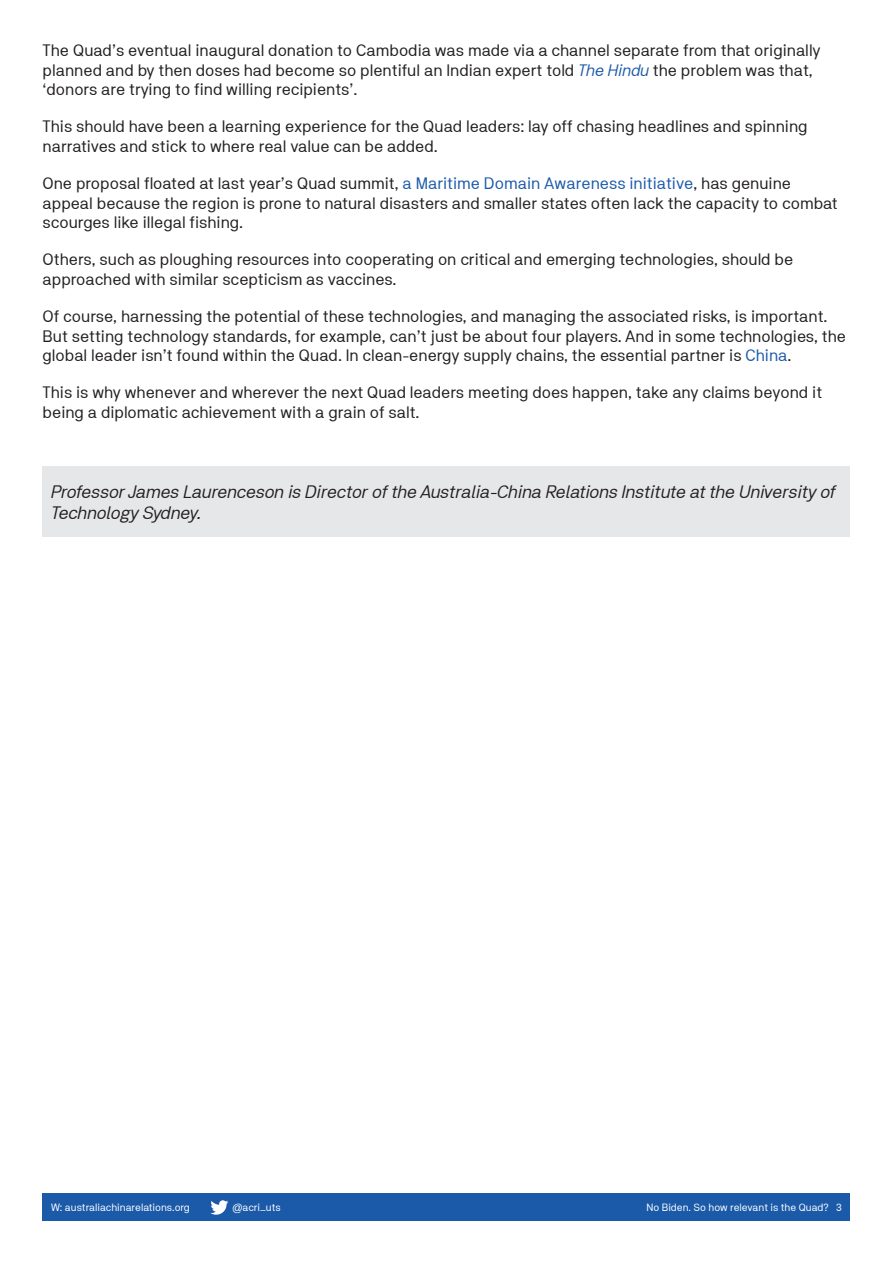
<style>
.page{position:relative;width:893px;height:1263px;background:#fff}
.page>*{position:absolute;margin:0;border:0;box-sizing:border-box;transform-origin:0 0}
.Author_bios{font:italic 18px/21.6px "NB Akademie Std";color:#231f20}
.Body_Copy{font:16.5px/19.8px "NB Akademie Std";color:#231f20}
.t1{font:10.5px "NB Akademie Std";color:#fff}
.s1{font-style:italic;color:#1b5aa9}
.s2{color:#1b5aa9}
</style>
<div class="page">
<div style="left:43px;top:1193px;width:807px;height:27px;background:#1b5aa9"></div>
<svg style="left:210px;top:1200px;width:18px;height:15px"></svg>
<div style="left:43px;top:466px;width:807px;height:70px;background:#e6e7e9"></div>
<p class="Body_Copy" style="left:43px;top:40px;width:780px">The Quad’s eventual inaugural donation to Cambodia was made via a channel separate from that originally planned and by then doses had become so plentiful an Indian expert told <span class="s1">The Hindu</span> the problem was that, ‘donors are trying to find willing recipients’.</p>
<p class="Body_Copy" style="left:43px;top:116px;width:767px">This should have been a learning experience for the Quad leaders: lay off chasing headlines and spinning narratives and stick to where real value can be added.</p>
<p class="Body_Copy" style="left:43px;top:173px;width:797px">One proposal floated at last year’s Quad summit, <span class="s2">a Maritime Domain Awareness initiative</span>, has genuine appeal because the region is prone to natural disasters and smaller states often lack the capacity to combat scourges like illegal fishing.</p>
<p class="Body_Copy" style="left:43px;top:249px;width:752px">Others, such as ploughing resources into cooperating on critical and emerging technologies, should be approached with similar scepticism as vaccines.</p>
<p class="Body_Copy" style="left:43px;top:306px;width:805px">Of course, harnessing the potential of these technologies, and managing the associated risks, is important.<br>But setting technology standards, for example, can’t just be about four players. And in some technologies, the global leader isn’t found within the Quad. In clean-energy supply chains, the essential partner is <span class="s2">China</span>.</p>
<p class="Body_Copy" style="left:43px;top:382px;width:781px">This is why whenever and wherever the next Quad leaders meeting does happen, take any claims beyond it being a diplomatic achievement with a grain of salt.</p>
<p class="Author_bios" style="left:51px;top:480px;width:786px">Professor James Laurenceson is Director of the Australia-China Relations Institute at the University of<br>Technology Sydney.</p>
<p class="t1" style="left:51px;top:1201px;width:140px">W: australiachinarelations.org</p>
<p class="t1" style="left:233px;top:1201px;width:50px">@acri_uts</p>
<p class="t1" style="left:646px;top:1201px;width:197px">No Biden. So how relevant is the Quad? 3</p>
</div>
